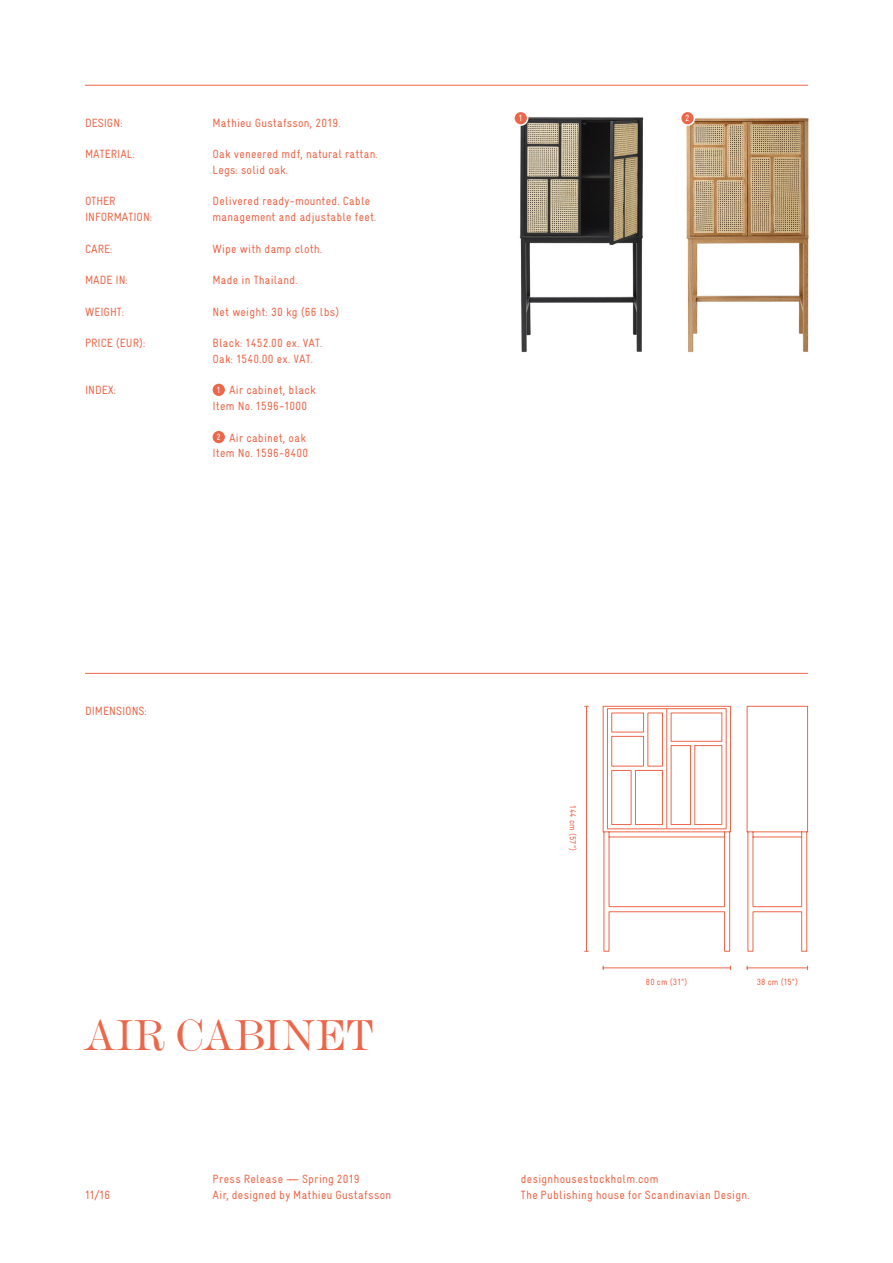
<style>
.page{position:relative;width:893px;height:1263px;background:#fff}
.page>*{position:absolute;margin:0;border:0;box-sizing:border-box;transform-origin:0 0}
.t1{font:45px "De Vinne BT";letter-spacing:.005em;color:#ec674a}
.t2{font:12px/15.8px "DHS Gravur";color:#ec674a}
.t3{font:9px "DHS Gravur";letter-spacing:-.01em;color:#ec674a}
.t4{font:9px "DHS Gravur";color:#fff}
</style>
<div class="page">
<img style="left:686px;top:117px;width:123px;height:236px">
<img style="left:519px;top:117px;width:125px;height:235px">
<hr style="left:85px;top:85px;width:723px;height:1px;background:#ec674a">
<hr style="left:85px;top:673px;width:723px;height:1px;background:#ec674a">
<div style="left:681px;top:111px;width:13px;height:14px;background:#ec674a;border-radius:50%"></div>
<div style="left:680px;top:111px;width:15px;height:15px;border:2px solid #fff;border-radius:50%"></div>
<div style="left:514px;top:111px;width:14px;height:14px;background:#ec674a;border-radius:50%"></div>
<div style="left:513px;top:111px;width:15px;height:15px;border:2px solid #fff;border-radius:50%"></div>
<div style="left:213px;top:384px;width:12px;height:12px;background:#ec674a;border-radius:50%"></div>
<div style="left:213px;top:431px;width:12px;height:12px;background:#ec674a;border-radius:50%"></div>
<svg style="left:602px;top:705px;width:206px;height:247px"></svg>
<hr style="left:666px;top:709px;width:1px;height:120px;background:#ec674a">
<hr style="left:586px;top:706px;width:1px;height:245px;background:#ec674a">
<hr style="left:603px;top:968px;width:127px;height:1px;background:#ec674a">
<hr style="left:747px;top:968px;width:60px;height:1px;background:#ec674a">
<p class="t2" style="left:85px;top:115px;width:39px">DESIGN:</p>
<p class="t2" style="left:85px;top:146px;width:51px">MATERIAL:</p>
<p class="t2" style="left:85px;top:193px;width:69px">OTHER<br>INFORMATION:</p>
<p class="t2" style="left:85px;top:241px;width:29px">CARE:</p>
<p class="t2" style="left:85px;top:272px;width:44px">MADE IN:</p>
<p class="t2" style="left:85px;top:304px;width:41px">WEIGHT:</p>
<p class="t2" style="left:85px;top:335px;width:62px">PRICE (EUR):</p>
<p class="t2" style="left:85px;top:382px;width:33px">INDEX:</p>
<p class="t2" style="left:213px;top:115px;width:130px">Mathieu Gustafsson, 2019.</p>
<p class="t2" style="left:213px;top:146px;width:167px">Oak veneered mdf, natural rattan.<br>Legs: solid oak.</p>
<p class="t2" style="left:213px;top:193px;width:165px">Delivered ready-mounted. Cable management and adjustable feet.</p>
<p class="t2" style="left:213px;top:241px;width:111px">Wipe with damp cloth.</p>
<p class="t2" style="left:213px;top:272px;width:87px">Made in Thailand.</p>
<p class="t2" style="left:213px;top:304px;width:128px">Net weight: 30 kg (66 lbs)</p>
<p class="t2" style="left:213px;top:335px;width:111px">Black: 1452.00 ex. VAT.<br>Oak: 1540.00 ex. VAT.</p>
<p class="t2" style="left:213px;top:382px;width:105px;text-indent:16px">Air cabinet, black<br>Item No. 1596-1000</p>
<p class="t2" style="left:213px;top:430px;width:97px;text-align:right">Air cabinet, oak<br>Item No. 1596-8400</p>
<p class="t4" style="left:217px;top:385px;width:5px">1</p>
<p class="t4" style="left:216px;top:432px;width:6px">2</p>
<p class="t2" style="left:85px;top:703px;width:63px">DIMENSIONS:</p>
<h1 class="t1" style="left:85px;top:1008px;width:291px">AIR CABINET</h1>
<p class="t2" style="left:85px;top:1187px;width:27px">11/16</p>
<p class="t2" style="left:213px;top:1171px;width:180px">Press Release ––– Spring 2019<br>Air, designed by Mathieu Gustafsson</p>
<p class="t4" style="left:519px;top:113px;width:5px">1</p>
<p class="t4" style="left:685px;top:113px;width:6px">2</p>
<p class="t3" style="left:578px;top:805px;width:47px;rotate:90deg">144 cm (57")</p>
<p class="t3" style="left:646px;top:977px;width:43px">80 cm (31")</p>
<p class="t3" style="left:757px;top:977px;width:43px">38 cm (15")</p>
<p class="t2" style="left:521px;top:1171px;width:230px">designhousestockholm.com<br>The Publishing house for Scandinavian Design.</p>
</div>
